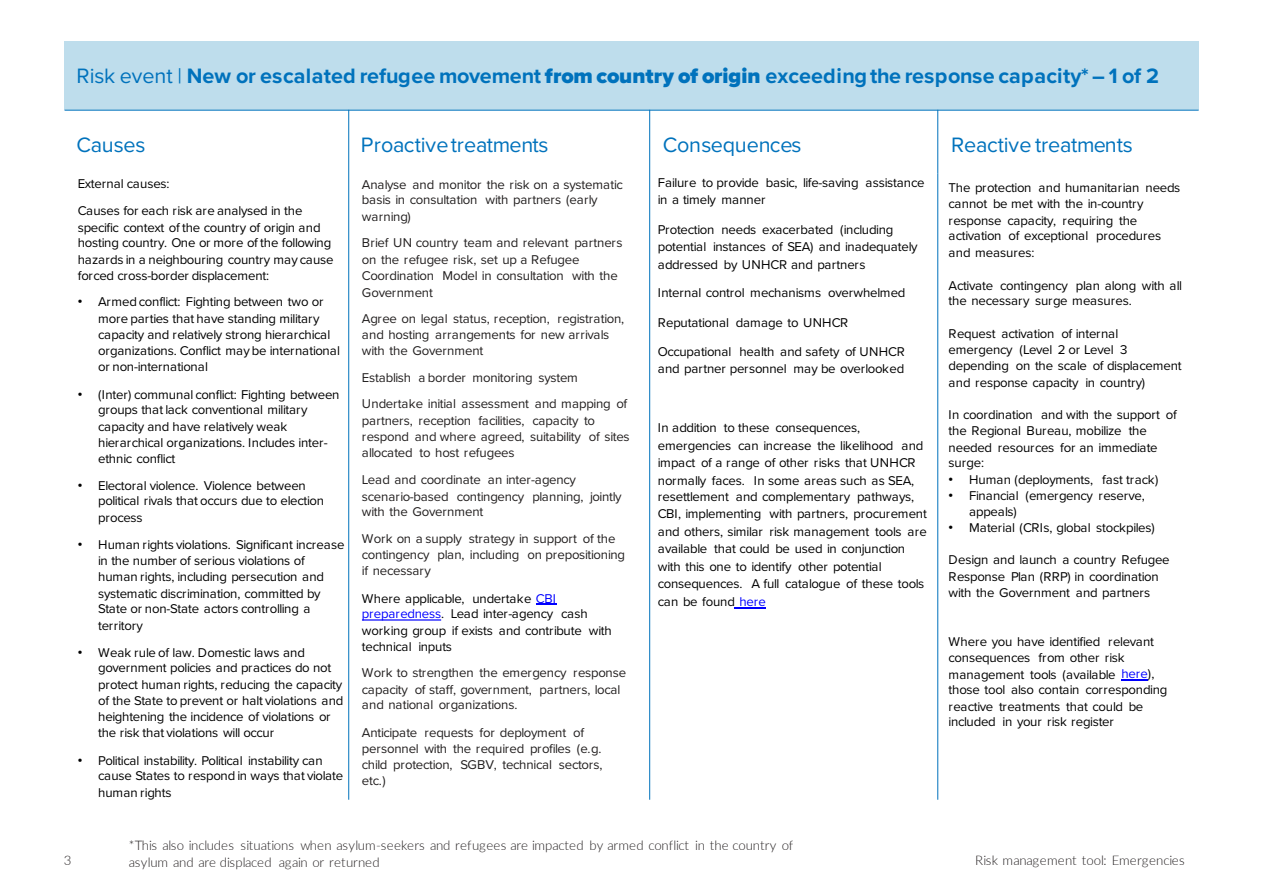
<style>
.page{position:relative;width:1264px;height:893px;background:#fff}
.page>*{position:absolute;margin:0;border:0;box-sizing:border-box;transform-origin:0 0}
.t1{font:700 21.6px "Proxima Nova";letter-spacing:.005em;color:#0072bc}
.t2{font:21.6px "Proxima Nova";letter-spacing:-.01em;color:#0072bc}
.t3{font:13.2px/16.2px "Proxima Nova";letter-spacing:-.02em;color:#000}
.t4{font:13.2px/16.2px "Proxima Nova";letter-spacing:-.02em;color:#221f1f}
.t5{font:300 13.2px/16.8px "Lato";letter-spacing:-.005em;color:#231f20}
.t6{font:300 13.2px "Lato";letter-spacing:.015em;color:#231f20}
.s1{font-weight:400}
.s2{font-weight:900}
.s3{font-family:"Arial"}
.s4{color:#00f}
</style>
<div class="page">
<div style="left:65px;top:42px;width:1133px;height:68px;background:#beddec"></div>
<hr style="left:348px;top:110px;width:1px;height:690px;background:#0072bc">
<hr style="left:649px;top:110px;width:1px;height:690px;background:#0072bc">
<hr style="left:937px;top:110px;width:1px;height:64px;background:#0072bc">
<hr style="left:937px;top:174px;width:1px;height:626px;background:#0072bc">
<hr style="left:65px;top:110px;width:1133px;height:1px;background:#0072bc">
<svg style="left:536px;top:604px;width:20px;height:1px"></svg>
<svg style="left:362px;top:619px;width:79px;height:1px"></svg>
<hr style="left:734px;top:607px;width:32px;height:1px;background:#00f">
<hr style="left:1121px;top:679px;width:27px;height:2px;background:#00f">
<p class="t1" style="left:77px;top:63px;width:1084px"><span class="s1">Risk event |</span> New or escalated refugee movement <span class="s2">from country of origin</span> exceeding the response capacity* – 1 of 2</p>
<p class="t2" style="left:77px;top:132px;width:70px">Causes</p>
<p class="t2" style="left:361px;top:132px;width:189px">Proactive treatments</p>
<p class="t2" style="left:663px;top:132px;width:140px">Consequences</p>
<p class="t2" style="left:951px;top:132px;width:183px">Reactive treatments</p>
<p class="t3" style="left:78px;top:176px;width:93px">External causes:</p>
<p class="t3" style="left:78px;top:203px;width:257px">Causes for each risk are analysed in the specific context of the country of origin and hosting country. One or more of the following hazards in a neighbouring country may cause forced cross-border displacement:</p>
<p class="t3" style="left:98px;top:294px;width:243px;text-indent:-20px"><span class="s3">•</span> Armed conflict: Fighting between two or more parties that have standing military capacity and relatively strong hierarchical organizations. Conflict may be international or non-international</p>
<p class="t3" style="left:98px;top:386px;width:243px;text-indent:-20px"><span class="s3">•</span> (Inter) communal conflict: Fighting between groups that lack conventional military capacity and have relatively weak hierarchical organizations. Includes inter&shy;ethnic conflict</p>
<p class="t3" style="left:98px;top:477px;width:227px;text-indent:-20px"><span class="s3">•</span> Electoral violence. Violence between political rivals that occurs due to election process</p>
<p class="t3" style="left:98px;top:536px;width:248px;text-indent:-20px"><span class="s3">•</span> Human rights violations. Significant increase in the number of serious violations of human rights, including persecution and systematic discrimination, committed by State or non-State actors controlling a territory</p>
<p class="t3" style="left:98px;top:644px;width:247px;text-indent:-20px"><span class="s3">•</span> Weak rule of law. Domestic laws and government policies and practices do not protect human rights, reducing the capacity of the State to prevent or halt violations and heightening the incidence of violations or the risk that violations will occur</p>
<p class="t3" style="left:98px;top:752px;width:247px;text-indent:-20px"><span class="s3">•</span> Political instability. Political instability can cause States to respond in ways that violate human rights</p>
<p class="t3" style="left:658px;top:174px;width:268px;line-height:16.8px">Failure to provide basic, life-saving assistance in a timely manner</p>
<p class="t3" style="left:658px;top:221px;width:261px;line-height:17.4px">Protection needs exacerbated (including potential instances of SEA) and inadequately addressed by UNHCR and partners</p>
<p class="t3" style="left:658px;top:285px;width:249px">Internal control mechanisms overwhelmed</p>
<p class="t3" style="left:658px;top:315px;width:192px">Reputational damage to UNHCR</p>
<p class="t3" style="left:658px;top:344px;width:248px;line-height:16.8px">Occupational health and safety of UNHCR and partner personnel may be overlooked</p>
<p class="t4" style="left:362px;top:176px;width:262px">Analyse and monitor the risk on a systematic basis in consultation with partners (early warning)</p>
<p class="t4" style="left:362px;top:235px;width:262px">Brief UN country team and relevant partners on the refugee risk, set up a Refugee Coordination Model in consultation with the Government</p>
<p class="t4" style="left:362px;top:311px;width:264px">Agree on legal status, reception, registration, and hosting arrangements for new arrivals with the Government</p>
<p class="t4" style="left:362px;top:370px;width:217px">Establish a border monitoring system</p>
<p class="t4" style="left:362px;top:396px;width:269px">Undertake initial assessment and mapping of partners, reception facilities, capacity to respond and where agreed, suitability of sites allocated to host refugees</p>
<p class="t4" style="left:362px;top:472px;width:261px">Lead and coordinate an inter-agency scenario-based contingency planning, jointly with the Government</p>
<p class="t4" style="left:362px;top:530px;width:265px">Work on a supply strategy in support of the contingency plan, including on prepositioning if necessary</p>
<p class="t3" style="left:362px;top:591px;width:227px;line-height:15.5px">Where applicable, undertake <span class="s4">CBI preparedness</span>. Lead inter-agency cash</p>
<p class="t3" style="left:362px;top:623px;width:251px;line-height:15.6px">working group if exists and contribute with technical inputs</p>
<p class="t4" style="left:362px;top:665px;width:266px">Work to strengthen the emergency response capacity of staff, government, partners, local and national organizations.</p>
<p class="t4" style="left:362px;top:725px;width:242px">Anticipate requests for deployment of personnel with the required profiles (e.g. child protection, SGBV, technical sectors, etc.)</p>
<p class="t3" style="left:948px;top:180px;width:233px">The protection and humanitarian needs cannot be met with the in-country response capacity, requiring the activation of exceptional procedures and measures:</p>
<p class="t3" style="left:948px;top:278px;width:235px;line-height:15.6px">Activate contingency plan along with all the necessary surge measures.</p>
<p class="t3" style="left:948px;top:325px;width:235px">Request activation of internal emergency (Level 2 or Level 3 depending on the scale of displacement and response capacity in country)</p>
<p class="t3" style="left:948px;top:407px;width:230px">In coordination and with the support of the Regional Bureau, mobilize the needed resources for an immediate surge:</p>
<p class="t3" style="left:948px;top:472px;width:211px"><span class="s3">•</span> Human (deployments, fast track)</p>
<p class="t3" style="left:969px;top:487px;width:177px;line-height:16.8px;text-indent:-20px"><span class="s3">•</span> Financial (emergency reserve, appeals)</p>
<p class="t3" style="left:948px;top:520px;width:208px"><span class="s3">•</span> Material (CRIs, global stockpiles)</p>
<p class="t3" style="left:948px;top:552px;width:223px">Design and launch a country Refugee<br>Response Plan (RRP) in coordination with the Government and partners</p>
<p class="t3" style="left:948px;top:634px;width:207px">Where you have identified relevant consequences from other risk management tools (available <span class="s4">here</span>),</p>
<p class="t3" style="left:948px;top:682px;width:220px">those tool also contain corresponding reactive treatments that could be included in your risk register</p>
<p class="t3" style="left:658px;top:419px;width:271px;line-height:17.4px">In addition to these consequences, emergencies can increase the likelihood and impact of a range of other risks that UNHCR normally faces. In some areas such as SEA, resettlement and complementary pathways, CBI, implementing with partners, procurement and others, similar risk management tools are available that could be used in conjunction with this one to identify other potential consequences. A full catalogue of these tools can be found <span class="s4">here</span></p>
<p class="t5" style="left:129px;top:836px;width:666px">*This also includes situations when asylum-seekers and refugees are impacted by armed conflict in the country of asylum and are displaced again or returned</p>
<p class="t5" style="left:64px;top:851px;width:9px">3</p>
<p class="t6" style="left:975px;top:851px;width:211px">Risk management tool: Emergencies</p>
</div>
